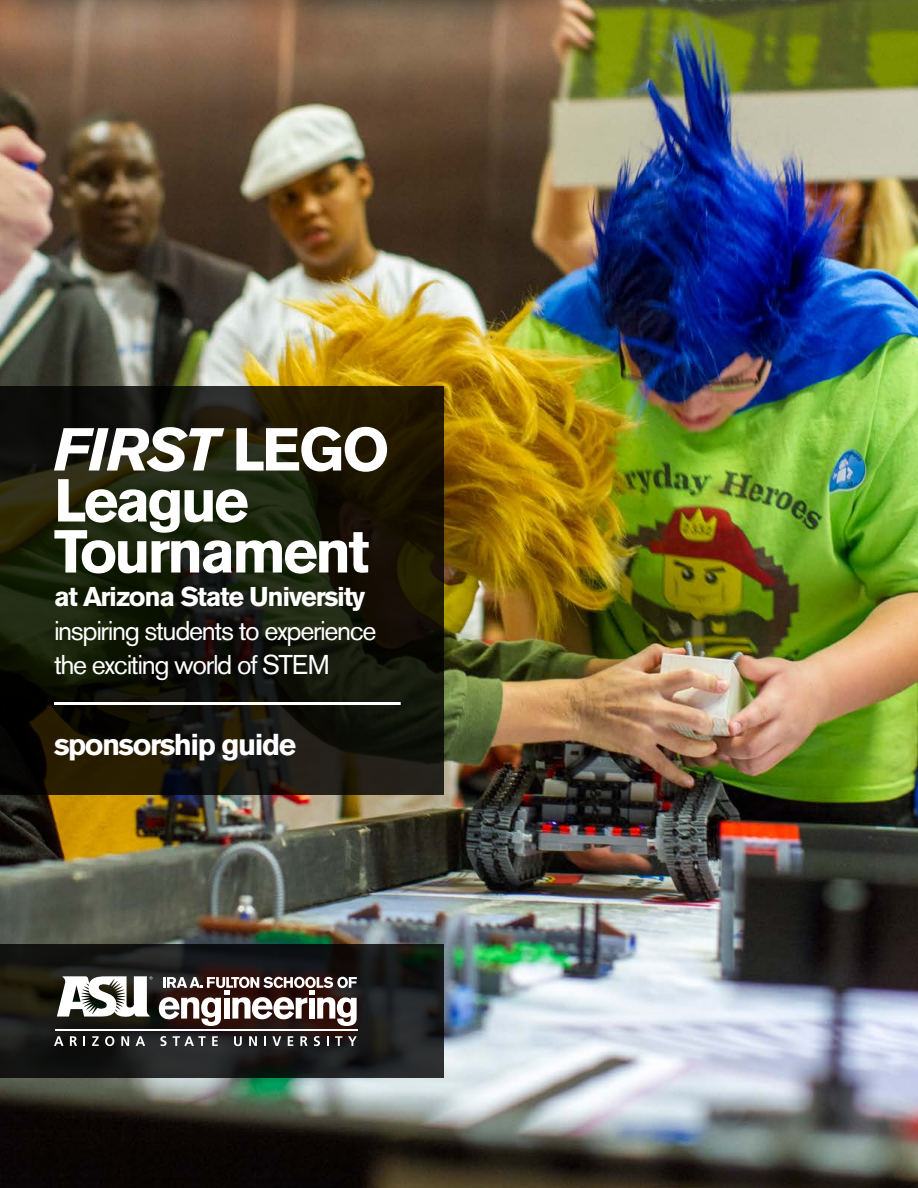
<style>
.page{position:relative;width:918px;height:1188px;background:#fff}
.page>*{position:absolute;margin:0;border:0;box-sizing:border-box;transform-origin:0 0}
.t1{font:700 60px/51px "Akzidenz Grotesk Pro";letter-spacing:-.05em;color:#fff}
.t2{font:700 30px "Akzidenz Grotesk Pro";letter-spacing:-.05em;color:#fff}
.t3{font:27px/33.8px "Akzidenz Grotesk Pro";letter-spacing:-.05em;color:#fff}
.t4{font:700 27px "Akzidenz Grotesk Pro";letter-spacing:-.05em;color:#fff}
.s1{font-style:italic}
</style>
<div class="page">
<img style="left:0;top:0;width:918px;height:1188px">
<svg style="left:0;top:944px;width:443px;height:134px;background:#1c1c1b"></svg>
<svg style="left:0;top:387px;width:443px;height:408px;background:#181909"></svg>
<svg style="left:57px;top:976px;width:96px;height:41px"></svg>
<svg style="left:54px;top:1036px;width:10px;height:10px"></svg>
<svg style="left:70px;top:1036px;width:7px;height:10px"></svg>
<svg style="left:92px;top:1036px;width:7px;height:10px"></svg>
<svg style="left:105px;top:1036px;width:9px;height:10px"></svg>
<svg style="left:121px;top:1036px;width:8px;height:10px"></svg>
<svg style="left:136px;top:1036px;width:9px;height:10px"></svg>
<svg style="left:160px;top:1036px;width:7px;height:10px"></svg>
<svg style="left:173px;top:1036px;width:33px;height:10px"></svg>
<svg style="left:212px;top:1036px;width:6px;height:10px"></svg>
<svg style="left:234px;top:1036px;width:8px;height:10px"></svg>
<svg style="left:249px;top:1036px;width:8px;height:10px"></svg>
<svg style="left:264px;top:1036px;width:2px;height:10px"></svg>
<svg style="left:272px;top:1036px;width:9px;height:10px"></svg>
<svg style="left:288px;top:1036px;width:5px;height:10px"></svg>
<svg style="left:300px;top:1036px;width:8px;height:10px"></svg>
<svg style="left:314px;top:1036px;width:6px;height:10px"></svg>
<svg style="left:327px;top:1036px;width:2px;height:10px"></svg>
<svg style="left:335px;top:1036px;width:7px;height:10px"></svg>
<svg style="left:348px;top:1036px;width:9px;height:10px"></svg>
<hr style="left:55px;top:1030px;width:302px;height:1px;background:#fff">
<svg style="left:159px;top:977px;width:198px;height:49px"></svg>
<hr style="left:54px;top:702px;width:347px;height:3px;background:#fff">
<h1 class="t1" style="left:54px;top:423px;width:337px"><span class="s1">FIRST</span> LEGO<br>League<br>Tournament</h1>
<p class="t4" style="left:54px;top:579px;width:313px">at Arizona State University</p>
<p class="t3" style="left:54px;top:614px;width:324px">inspiring students to experience the exciting world of STEM</p>
<p class="t2" style="left:54px;top:725px;width:244px">sponsorship guide</p>
</div>
